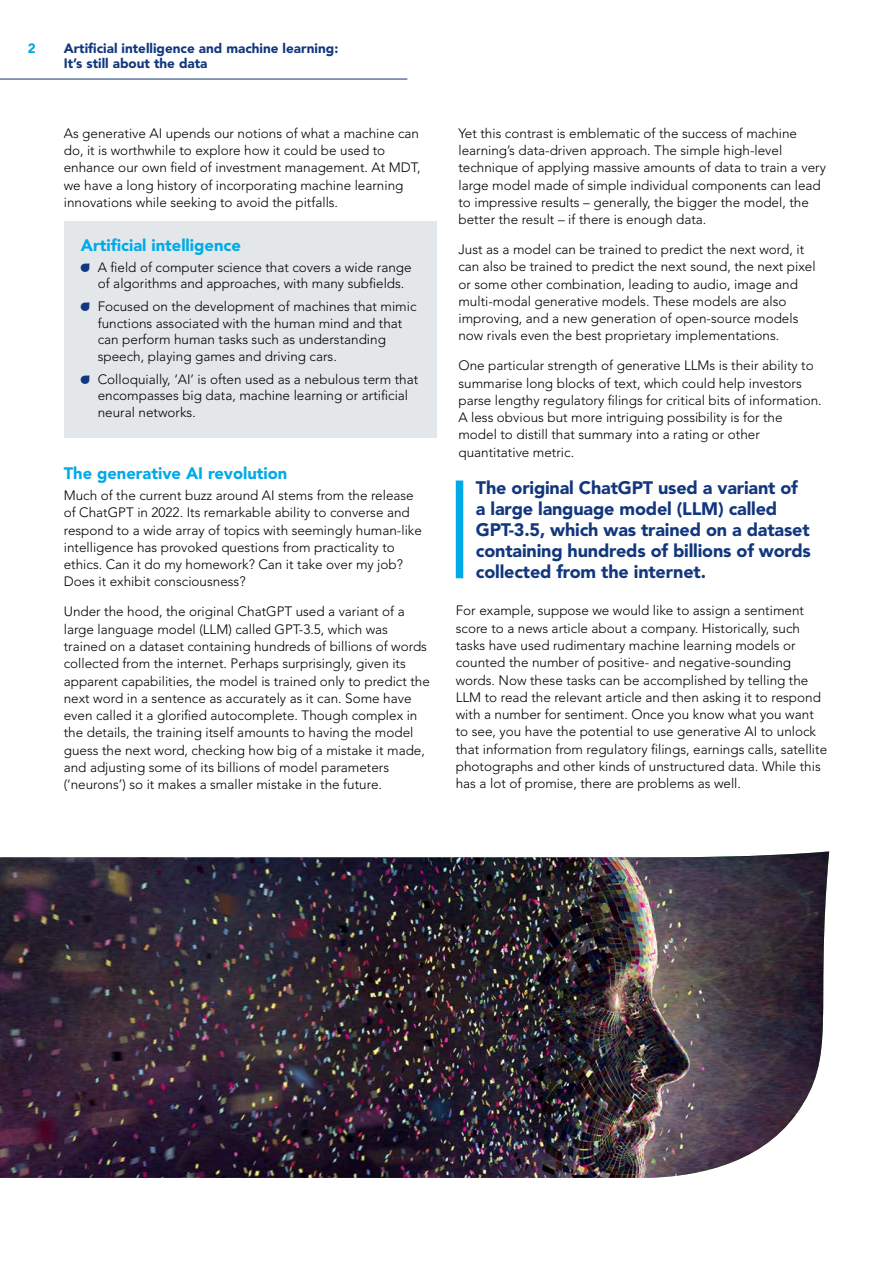
<style>
.page{position:relative;width:893px;height:1263px;background:#fff}
.page>*{position:absolute;margin:0;border:0;box-sizing:border-box;transform-origin:0 0}
.t1{font:900 18px/21px "Avenir LT Std";letter-spacing:-.01em;color:#12377c}
.t2{font:900 16.5px "Avenir LT Std";color:#00aae7}
.t3{font:300 13.5px/17.2px "Avenir LT Std";color:#000}
.t4{font:900 13.5px/15px "Avenir LT Std";color:#12377c}
.t5{font:900 13.5px "Avenir LT Std";color:#00aae7}
.s1{font-family:"Droplets";font-weight:400;font-size:15px;color:#12377c}
</style>
<div class="page">
<div style="left:64px;top:222px;width:372px;height:216px;background:#e3e7ea"></div>
<img style="left:0;top:851px;width:829px;height:327px">
<div style="left:456px;top:480px;width:7px;height:98px;background:#00aae7"></div>
<hr style="left:0;top:79px;width:407px;height:1px;background:#12377c">
<p class="t5" style="left:28px;top:40px;width:9px">2</p>
<p class="t4" style="left:64px;top:40px;width:276px">Artificial intelligence and machine learning:<br>It’s still about the data</p>
<p class="t3" style="left:64px;top:125px;width:358px">As generative AI upends our notions of what a machine can do, it is worthwhile to explore how it could be used to enhance our own field of investment management. At MDT, we have a long history of incorporating machine learning innovations while seeking to avoid the pitfalls.</p>
<p class="t2" style="left:81px;top:235px;width:162px">Artificial intelligence</p>
<p class="t3" style="left:98px;top:259px;width:315px;line-height:16.5px;text-indent:-17px"><span class="s1">A</span> A field of computer science that covers a wide range of algorithms and approaches, with many subfields.</p>
<p class="t3" style="left:98px;top:298px;width:320px;line-height:16.5px;text-indent:-17px"><span class="s1">A</span> Focused on the development of machines that mimic functions associated with the human mind and that can perform human tasks such as understanding speech, playing games and driving cars.</p>
<p class="t3" style="left:98px;top:371px;width:322px;line-height:16.5px;text-indent:-17px"><span class="s1">A</span> Colloquially, ‘AI’ is often used as a nebulous term that encompasses big data, machine learning or artificial neural networks.</p>
<p class="t2" style="left:64px;top:463px;width:225px">The generative AI revolution</p>
<p class="t3" style="left:64px;top:487px;width:360px">Much of the current buzz around AI stems from the release of ChatGPT in 2022. Its remarkable ability to converse and respond to a wide array of topics with seemingly human-like intelligence has provoked questions from practicality to ethics. Can it do my homework? Can it take over my job?<br>Does it exhibit consciousness?</p>
<p class="t3" style="left:64px;top:603px;width:368px">Under the hood, the original ChatGPT used a variant of a large language model (LLM) called GPT-3.5, which was trained on a dataset containing hundreds of billions of words collected from the internet. Perhaps surprisingly, given its apparent capabilities, the model is trained only to predict the next word in a sentence as accurately as it can. Some have even called it a glorified autocomplete. Though complex in the details, the training itself amounts to having the model guess the next word, checking how big of a mistake it made, and adjusting some of its billions of model parameters (‘neurons’) so it makes a smaller mistake in the future.</p>
<p class="t3" style="left:458px;top:125px;width:369px">Yet this contrast is emblematic of the success of machine learning’s data-driven approach. The simple high-level technique of applying massive amounts of data to train a very large model made of simple individual components can lead to impressive results – generally, the bigger the model, the better the result – if there is enough data.</p>
<p class="t3" style="left:458px;top:241px;width:359px">Just as a model can be trained to predict the next word, it can also be trained to predict the next sound, the next pixel or some other combination, leading to audio, image and multi-modal generative models. These models are also improving, and a new generation of open-source models now rivals even the best proprietary implementations.</p>
<p class="t3" style="left:458px;top:357px;width:365px">One particular strength of generative LLMs is their ability to summarise long blocks of text, which could help investors parse lengthy regulatory filings for critical bits of information.<br>A less obvious but more intriguing possibility is for the model to distill that summary into a rating or other quantitative metric.</p>
<h1 class="t1" style="left:476px;top:477px;width:336px">The original ChatGPT used a variant of a large language model (LLM) called GPT-3.5, which was trained on a dataset containing hundreds of billions of words collected from the internet.</h1>
<p class="t3" style="left:456px;top:602px;width:373px">For example, suppose we would like to assign a sentiment score to a news article about a company. Historically, such tasks have used rudimentary machine learning models or counted the number of positive- and negative-sounding words. Now these tasks can be accomplished by telling the LLM to read the relevant article and then asking it to respond with a number for sentiment. Once you know what you want to see, you have the potential to use generative AI to unlock that information from regulatory filings, earnings calls, satellite photographs and other kinds of unstructured data. While this has a lot of promise, there are problems as well.</p>
</div>
